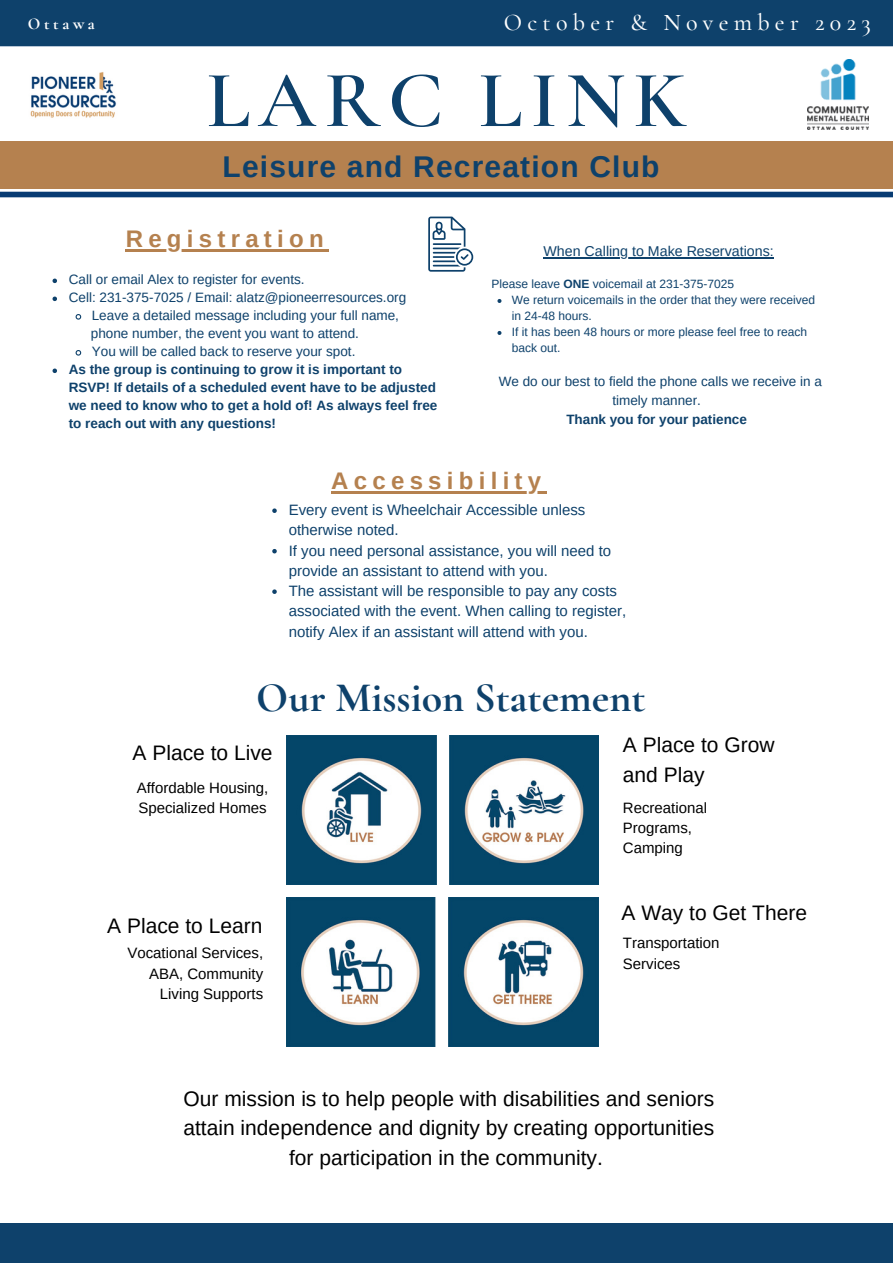
<style>
.page{position:relative;width:893px;height:1264px;background:#fff}
.page>*{position:absolute;margin:0;border:0;box-sizing:border-box;transform-origin:0 0}
.t1{font:600 81px "Cormorant Garamond";letter-spacing:.1em;color:#0e416b}
.t2{font:700 42px "Cormorant Garamond";color:#0e416b}
.t3{font:700 30px "Arimo";letter-spacing:.04em;color:#0e416b}
.t4{font:700 24px "Arimo";letter-spacing:.22em;color:#b5814f}
.t5{font:500 24px "Cormorant Garamond";letter-spacing:.22em;color:#fff}
.t6{font:21px/29.2px "Arimo";color:#000;text-align:center}
.t7{font:700 16.5px "Cormorant Garamond";letter-spacing:.22em;color:#fff}
.t8{font:15px/20.2px "Arimo";color:#0e416b}
.t9{font:15px/20.2px "Arimo";color:#000}
.t10{font:14.25px "Arimo";color:#0e416b}
.t11{font:13.5px/19px "Arimo";color:#0e416b;text-align:center}
.t12{font:700 13.5px/18px "Arimo";color:#0e416b}
.t13{font:12px/16px "Arimo";color:#0e416b}
.s1{font-weight:700}
</style>
<div class="page">
<div style="left:0;top:1223px;width:892px;height:39px;background:#0e416b"></div>
<img style="left:286px;top:897px;width:149px;height:149px">
<img style="left:449px;top:735px;width:149px;height:149px">
<img style="left:449px;top:897px;width:149px;height:149px">
<img style="left:287px;top:735px;width:149px;height:149px">
<div style="left:0;top:192px;width:892px;height:5px;background:#083c73"></div>
<div style="left:0;top:0;width:892px;height:46px;background:#0e416b"></div>
<div style="left:0;top:142px;width:892px;height:47px;background:#b5814f"></div>
<img style="left:30px;top:72px;width:87px;height:46px">
<img style="left:807px;top:60px;width:61px;height:69px">
<hr style="left:543px;top:257px;width:230px;height:2px;background:#0e416b">
<svg style="left:428px;top:216px;width:45px;height:56px"></svg>
<svg style="left:497px;top:299px;width:4px;height:4px"></svg>
<svg style="left:497px;top:331px;width:4px;height:4px"></svg>
<svg style="left:52px;top:278px;width:5px;height:5px"></svg>
<svg style="left:52px;top:296px;width:5px;height:5px"></svg>
<svg style="left:75px;top:314px;width:7px;height:6px"></svg>
<svg style="left:75px;top:350px;width:7px;height:6px"></svg>
<svg style="left:52px;top:368px;width:5px;height:5px"></svg>
<hr style="left:126px;top:249px;width:203px;height:2px;background:#b5814f">
<hr style="left:331px;top:491px;width:215px;height:2px;background:#b5814f">
<svg style="left:272px;top:508px;width:5px;height:5px"></svg>
<svg style="left:272px;top:549px;width:5px;height:4px"></svg>
<svg style="left:272px;top:589px;width:5px;height:5px"></svg>
<p class="t7" style="left:28px;top:13px;width:68px">Ottawa</p>
<p class="t5" style="left:503px;top:8px;width:368px">October &amp; November 2023</p>
<p class="t1" style="left:206px;top:51px;width:481px">LARC LINK</p>
<p class="t3" style="left:222px;top:149px;width:438px">Leisure and Recreation Club</p>
<p class="t4" style="left:126px;top:225px;width:199px">Registration</p>
<p class="t11" style="left:69px;top:270px;width:237px">Call or email Alex to register for events.</p>
<p class="t11" style="left:69px;top:288px;width:339px">Cell: 231-375-7025 / Email: alatz@pioneerresources.org</p>
<p class="t11" style="left:92px;top:306px;width:309px">Leave a detailed message including your full name,</p>
<p class="t11" style="left:92px;top:342px;width:265px">You will be called back to reserve your spot.</p>
<p class="t12" style="left:69px;top:360px;width:370px">As the group is continuing to grow it is important to RSVP! If details of a scheduled event have to be adjusted we need to know who to get a hold of! As always feel free to reach out with any questions!</p>
<p class="t11" style="left:91px;top:324px;width:270px">phone number, the event you want to attend.</p>
<p class="t10" style="left:543px;top:243px;width:232px">When Calling to Make Reservations:</p>
<p class="t13" style="left:491px;top:276px;width:244px">Please leave <span class="s1">ONE</span> voicemail at 231-375-7025</p>
<p class="t13" style="left:512px;top:292px;width:305px">We return voicemails in the order that they were received in 24-48 hours.</p>
<p class="t13" style="left:512px;top:324px;width:297px">If it has been 48 hours or more please feel free to reach back out.</p>
<p class="t11" style="left:499px;top:372px;width:324px">We do our best to field the phone calls we receive in a timely manner.</p>
<p class="t12" style="left:566px;top:410px;width:182px">Thank you for your patience</p>
<p class="t4" style="left:331px;top:467px;width:211px">Accessibility</p>
<p class="t8" style="left:289px;top:500px;width:298px">Every event is Wheelchair Accessible unless otherwise noted.</p>
<p class="t8" style="left:289px;top:540px;width:324px">If you need personal assistance, you will need to provide an assistant to attend with you.</p>
<p class="t8" style="left:289px;top:581px;width:339px">The assistant will be responsible to pay any costs associated with the event. When calling to register, notify Alex if an assistant will attend with you.</p>
<p class="t2" style="left:256px;top:672px;width:391px">Our Mission Statement</p>
<p class="t6" style="left:132px;top:737px;width:141px">A Place to Live</p>
<p class="t9" style="left:137px;top:777px;width:133px">Affordable Housing,</p>
<p class="t9" style="left:138px;top:798px;width:130px">Specialized Homes</p>
<p class="t6" style="left:107px;top:910px;width:157px">A Place to Learn</p>
<p class="t9" style="left:127px;top:943px;width:137px;text-align:right">Vocational Services,<br>ABA, Community<br>Living Supports</p>
<p class="t6" style="left:623px;top:730px;width:153px">A Place to Grow</p>
<p class="t6" style="left:623px;top:759px;width:83px">and Play</p>
<p class="t9" style="left:623px;top:797px;width:86px">Recreational<br>Programs,</p>
<p class="t9" style="left:623px;top:838px;width:61px">Camping</p>
<p class="t6" style="left:621px;top:898px;width:187px">A Way to Get There</p>
<p class="t9" style="left:623px;top:933px;width:98px">Transportation<br>Services</p>
<p class="t6" style="left:183px;top:1084px;width:532px">Our mission is to help people with disabilities and seniors attain independence and dignity by creating opportunities for participation in the community.</p>
</div>
